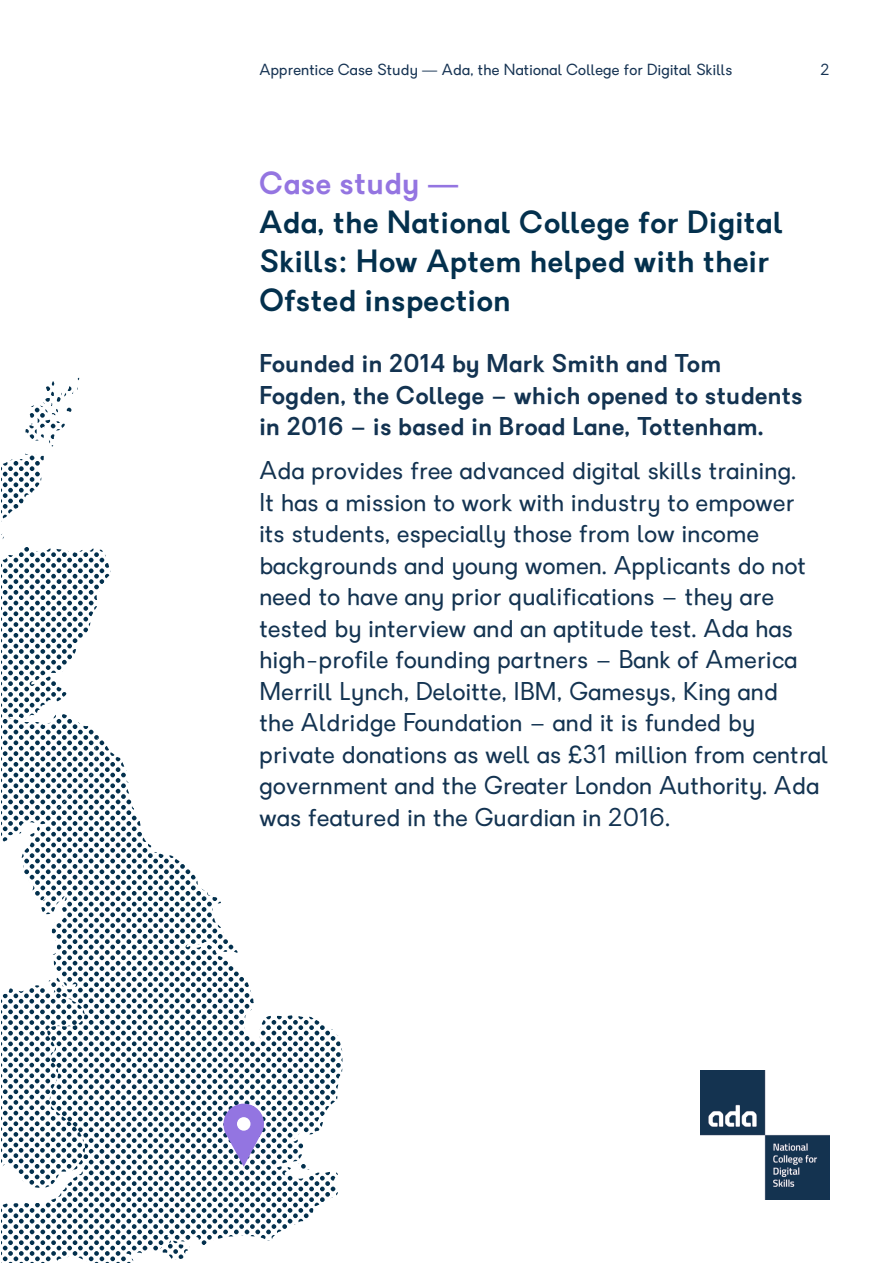
<style>
.page{position:relative;width:893px;height:1263px;background:#fff}
.page>*{position:absolute;margin:0;border:0;box-sizing:border-box;transform-origin:0 0}
.t1{font:600 30px/39px "Granary";letter-spacing:.02em;color:#03304d}
.t2{font:600 30px "Granary";letter-spacing:.02em;color:#9475e1}
.t3{font:24px/31.5px "Granary";letter-spacing:.02em;color:#133351}
.t4{font:600 24px/31.5px "Granary";letter-spacing:.02em;color:#133351}
.t5{font:15px "Granary";letter-spacing:.02em;color:#163353}
</style>
<div class="page">
<svg style="left:26px;top:378px;width:53px;height:69px"></svg>
<svg style="left:2px;top:752px;width:340px;height:511px"></svg>
<svg style="left:2px;top:454px;width:109px;height:403px"></svg>
<svg style="left:223px;top:1103px;width:44px;height:64px"></svg>
<div style="left:237px;top:1117px;width:13px;height:14px;background:#fff;border-radius:50%"></div>
<img style="left:700px;top:1070px;width:129px;height:129px">
<p class="t5" style="left:259px;top:60px;width:474px">Apprentice Case Study — Ada, the National College for Digital Skills</p>
<p class="t5" style="left:820px;top:60px;width:10px">2</p>
<p class="t2" style="left:259px;top:163px;width:200px">Case study —</p>
<p class="t1" style="left:259px;top:203px;width:525px">Ada, the National College for Digital<br>Skills: How Aptem helped with their<br>Ofsted inspection</p>
<p class="t4" style="left:259px;top:348px;width:545px">Founded in 2014 by Mark Smith and Tom<br>Fogden, the College – which opened to students in 2016 – is based in Broad Lane, Tottenham.</p>
<p class="t3" style="left:259px;top:455px;width:570px">Ada provides free advanced digital skills training.<br>It has a mission to work with industry to empower<br>its students, especially those from low income backgrounds and young women. Applicants do not need to have any prior qualifications – they are tested by interview and an aptitude test. Ada has high-profile founding partners – Bank of America Merrill Lynch, Deloitte, IBM, Gamesys, King and<br>the Aldridge Foundation – and it is funded by private donations as well as £31 million from central government and the Greater London Authority. Ada was featured in the Guardian in 2016.</p>
</div>
